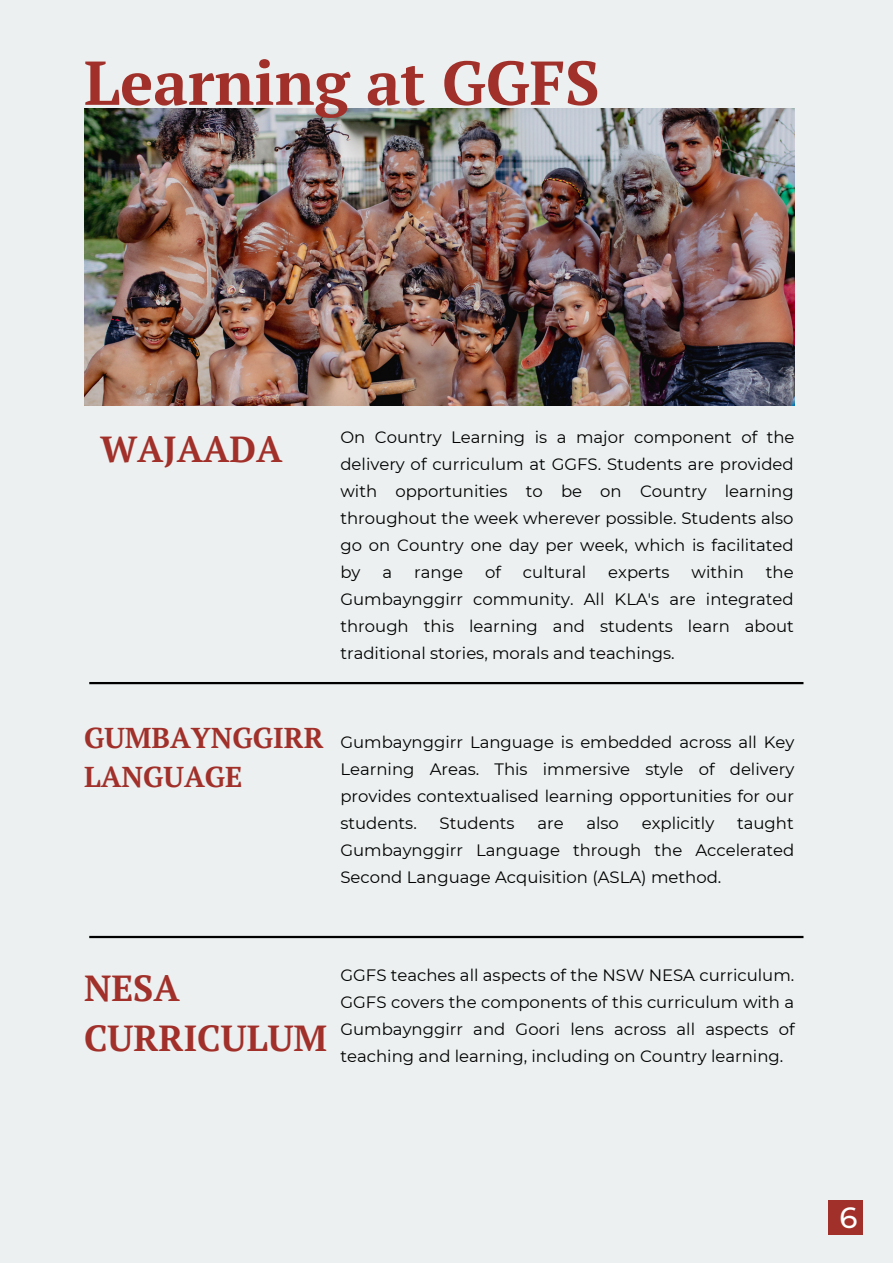
<style>
.page{position:relative;width:893px;height:1264px;background:#fff}
.page>*{position:absolute;margin:0;border:0;box-sizing:border-box;transform-origin:0 0}
.t1{font:700 61.8px "PT Serif";color:#a1302a}
.t2{font:700 36.15px "PT Serif";color:#a1302a}
.t3{font:500 29.25px "Montserrat";color:#fff}
.t4{font:700 28.65px "PT Serif";color:#a1302a}
.t5{font:16.5px/27px "Montserrat";color:#000;text-align:justify}
</style>
<div class="page">
<div style="left:0;top:0;width:892px;height:1262px;background:#ecf0f0"></div>
<hr style="left:89px;top:682px;width:714px;height:2px;background:#000">
<hr style="left:89px;top:935px;width:714px;height:3px;background:#000">
<div style="left:828px;top:1200px;width:34px;height:34px;background:#a1302a"></div>
<img style="left:84px;top:109px;width:710px;height:296px">
<p class="t1" style="left:84px;top:41px;width:517px">Learning at GGFS</p>
<p class="t2" style="left:100px;top:424px;width:184px">WAJAADA</p>
<p class="t5" style="left:340px;top:424px;width:455px">On Country Learning is a major component of the delivery of curriculum at GGFS. Students are provided with opportunities to be on Country learning throughout the week wherever possible. Students also go on Country one day per week, which is facilitated by</p>
<p class="t5" style="left:382px;top:559px;width:11px">a</p>
<p class="t5" style="left:414px;top:559px;width:50px">range</p>
<p class="t5" style="left:485px;top:559px;width:17px">of</p>
<p class="t5" style="left:523px;top:559px;width:65px">cultural</p>
<p class="t5" style="left:608px;top:559px;width:63px">experts</p>
<p class="t5" style="left:691px;top:559px;width:54px">within</p>
<p class="t5" style="left:340px;top:559px;width:455px;text-indent:425px">the Gumbaynggirr community. All KLA's are integrated through this learning and students learn about traditional stories, morals and teachings.</p>
<p class="t4" style="left:84px;top:718px;width:241px">GUMBAYNGGIRR</p>
<p class="t4" style="left:84px;top:757px;width:160px">LANGUAGE</p>
<p class="t5" style="left:340px;top:728px;width:455px">Gumbaynggirr Language is embedded across all Key Learning Areas. This immersive style of delivery provides contextualised learning opportunities for our students.</p>
<p class="t5" style="left:340px;top:809px;width:455px;text-indent:396px">taught Gumbaynggirr Language through the Accelerated Second Language Acquisition (ASLA) method.</p>
<p class="t5" style="left:439px;top:809px;width:76px">Students</p>
<p class="t5" style="left:537px;top:809px;width:28px">are</p>
<p class="t5" style="left:586px;top:809px;width:34px">also</p>
<p class="t5" style="left:641px;top:809px;width:74px">explicitly</p>
<p class="t2" style="left:84px;top:963px;width:97px">NESA</p>
<p class="t2" style="left:84px;top:1013px;width:244px">CURRICULUM</p>
<p class="t5" style="left:340px;top:961px;width:455px">GGFS teaches all aspects of the NSW NESA curriculum.<br>GGFS covers the components of this curriculum with a Gumbaynggirr and Goori lens across all aspects of teaching and learning, including on Country learning.</p>
<p class="t3" style="left:839px;top:1199px;width:20px">6</p>
</div>
